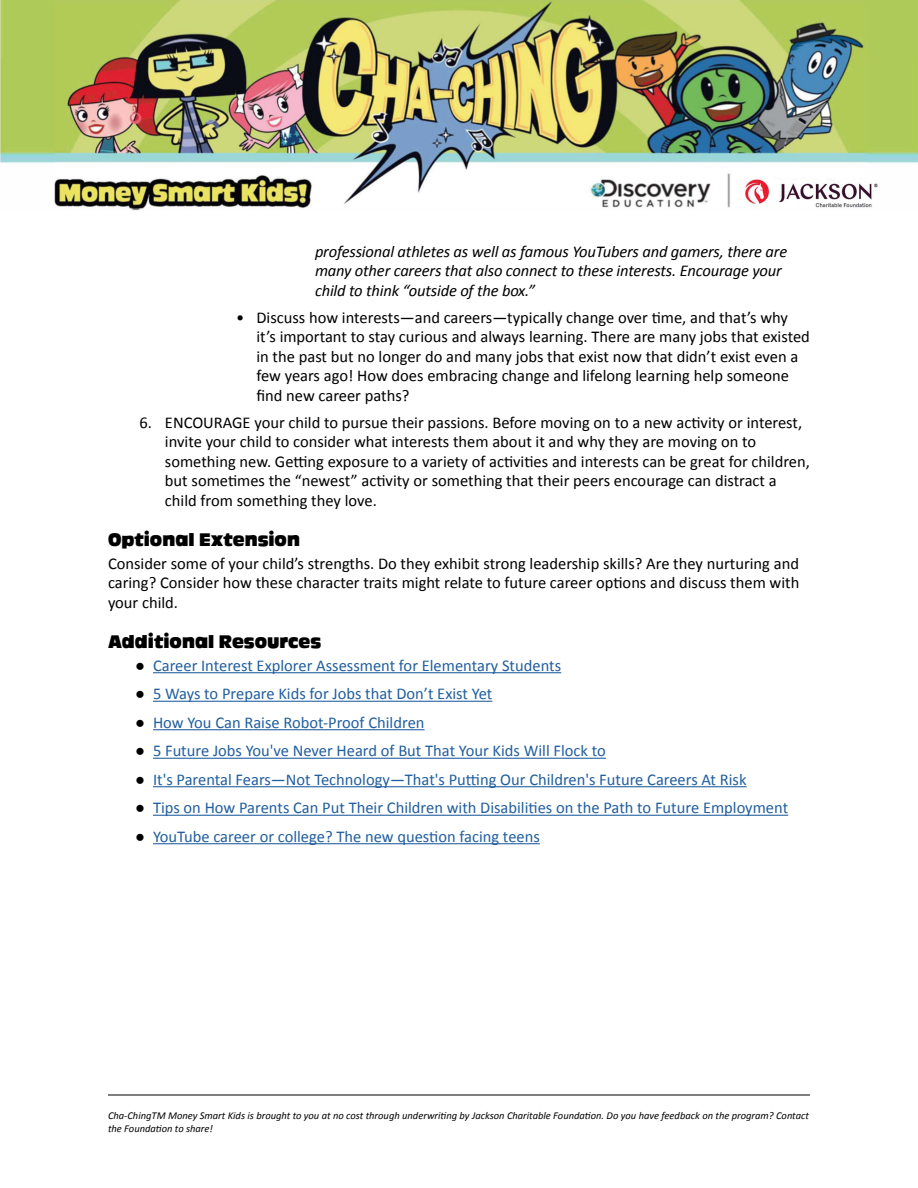
<style>
.page{position:relative;width:918px;height:1188px;background:#fff}
.page>*{position:absolute;margin:0;border:0;box-sizing:border-box;transform-origin:0 0}
.t1{font:18px "Ackbar";color:#000}
.t2{font:16.5px/19.5px "Calibri";color:#000}
.t3{font:16.5px "Calibri";color:#215e9e}
.t4{font:italic 16.5px/19.5px "Calibri";letter-spacing:-.01em;color:#000}
.t5{font:italic 10.5px/13.5px "Calibri";color:#000}
.s1{font-family:"Arial";color:#000}
</style>
<div class="page">
<hr style="left:108px;top:1095px;width:702px;height:1px;background:#000">
<img style="left:0;top:0;width:918px;height:211px">
<hr style="left:153px;top:672px;width:408px;height:1px;background:#215e9e">
<hr style="left:153px;top:701px;width:339px;height:1px;background:#215e9e">
<hr style="left:153px;top:729px;width:272px;height:1px;background:#215e9e">
<hr style="left:153px;top:758px;width:453px;height:1px;background:#215e9e">
<hr style="left:153px;top:786px;width:594px;height:1px;background:#215e9e">
<hr style="left:153px;top:815px;width:635px;height:1px;background:#215e9e">
<hr style="left:153px;top:843px;width:387px;height:1px;background:#215e9e">
<p class="t4" style="left:315px;top:241px;width:474px">professional athletes as well as famous YouTubers and gamers, there are many other careers that also connect to these interests. Encourage your child to think “outside of the box.”</p>
<p class="t2" style="left:256px;top:307px;width:555px;text-indent:-20px">• Discuss how interests—and careers—typically change over time, and that’s why it’s important to stay curious and always learning. There are many jobs that existed in the past but no longer do and many jobs that exist now that didn’t exist even a few years ago! How does embracing change and lifelong learning help someone find new career paths?</p>
<p class="t2" style="left:165px;top:412px;width:647px;text-indent:-25px">6. ENCOURAGE your child to pursue their passions. Before moving on to a new activity or interest, invite your child to consider what interests them about it and why they are moving on to something new. Getting exposure to a variety of activities and interests can be great for children, but sometimes the “newest” activity or something that their peers encourage can distract a child from something they love.</p>
<p class="t1" style="left:108px;top:531px;width:194px">Optional Extension</p>
<p class="t2" style="left:108px;top:553px;width:693px;text-align:justify">Consider some of your child’s strengths. Do they exhibit strong leadership skills? Are they nurturing and caring? Consider how these character traits might relate to future career options and discuss them with your child.</p>
<p class="t1" style="left:108px;top:633px;width:215px">Additional Resources</p>
<p class="t3" style="left:135px;top:654px;width:428px"><span class="s1">●</span> Career Interest Explorer Assessment for Elementary Students</p>
<p class="t3" style="left:135px;top:682px;width:359px"><span class="s1">●</span> 5 Ways to Prepare Kids for Jobs that Don’t Exist Yet</p>
<p class="t3" style="left:135px;top:711px;width:291px"><span class="s1">●</span> How You Can Raise Robot-Proof Children</p>
<p class="t3" style="left:135px;top:739px;width:472px"><span class="s1">●</span> 5 Future Jobs You've Never Heard of But That Your Kids Will Flock to</p>
<p class="t3" style="left:135px;top:768px;width:613px"><span class="s1">●</span> It's Parental Fears—Not Technology—That's Putting Our Children's Future Careers At Risk</p>
<p class="t3" style="left:135px;top:796px;width:655px"><span class="s1">●</span> Tips on How Parents Can Put Their Children with Disabilities on the Path to Future Employment</p>
<p class="t3" style="left:135px;top:825px;width:406px"><span class="s1">●</span> YouTube career or college? The new question facing teens</p>
<p class="t5" style="left:108px;top:1108px;width:702px">Cha-ChingTM Money Smart Kids is brought to you at no cost through underwriting by Jackson Charitable Foundation. Do you have feedback on the program? Contact the Foundation to share!</p>
</div>
